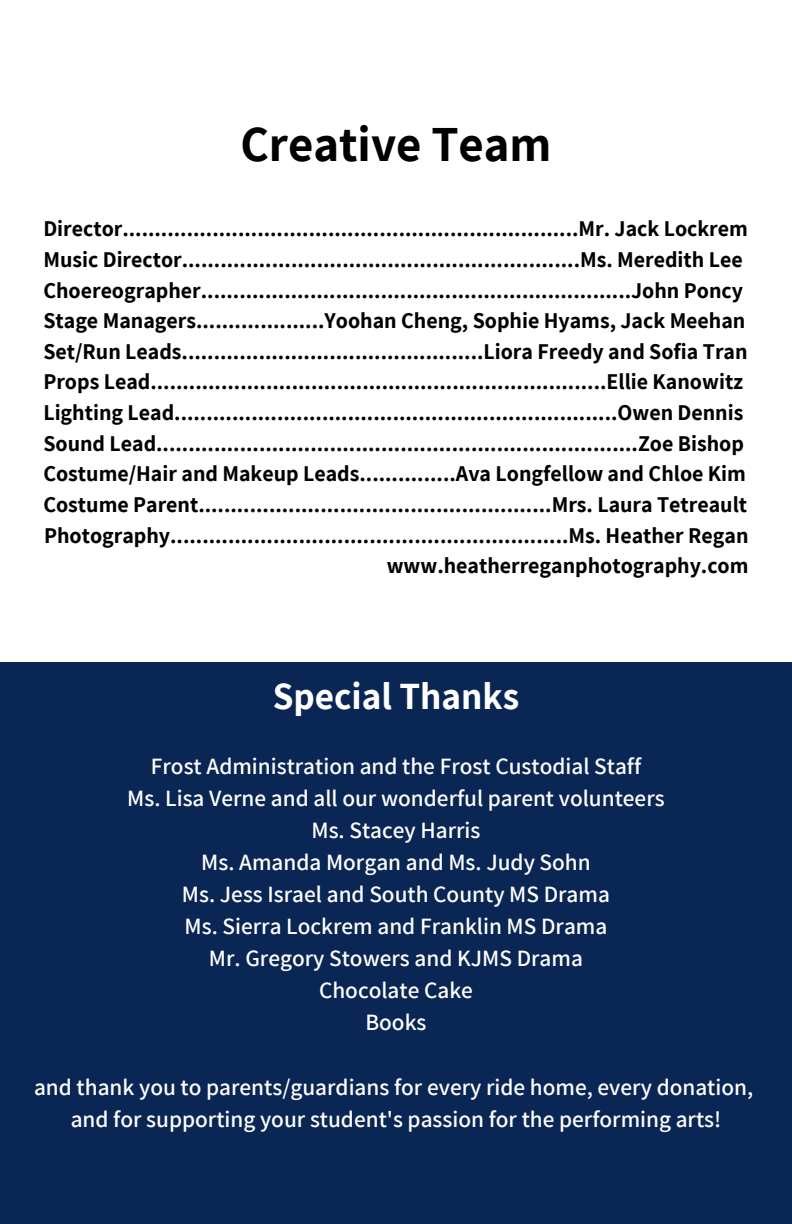
<style>
.page{position:relative;width:792px;height:1224px;background:#fff}
.page>*{position:absolute;margin:0;border:0;box-sizing:border-box;transform-origin:0 0}
.t1{font:700 49.2px "Assistant";color:#000}
.t2{font:700 37.6px "Assistant";color:#fff}
.t3{font:600 23.4px "Assistant";color:#fff}
.t4{font:700 22px/30.6px "Assistant";color:#000;text-align:right}
</style>
<div class="page">
<div style="left:0;top:663px;width:792px;height:561px;background:#0a2654"></div>
<h1 class="t1" style="left:240px;top:111px;width:313px">Creative Team</h1>
<p class="t4" style="left:43px;top:213px;width:706px">Director.......................................................................Mr. Jack Lockrem</p>
<p class="t4" style="left:43px;top:244px;width:701px">Music Director..............................................................Ms. Meredith Lee</p>
<p class="t4" style="left:43px;top:274px;width:701px">Choereographer...................................................................John Poncy</p>
<p class="t4" style="left:43px;top:305px;width:704px">Stage Managers....................Yoohan Cheng, Sophie Hyams, Jack Meehan</p>
<p class="t4" style="left:43px;top:335px;width:706px">Set/Run Leads...............................................Liora Freedy and Sofia Tran</p>
<p class="t4" style="left:43px;top:366px;width:701px">Props Lead.......................................................................Ellie Kanowitz</p>
<p class="t4" style="left:43px;top:397px;width:702px">Lighting Lead.....................................................................Owen Dennis</p>
<p class="t4" style="left:43px;top:427px;width:702px">Sound Lead...........................................................................Zoe Bishop</p>
<p class="t4" style="left:43px;top:458px;width:704px">Costume/Hair and Makeup Leads...............Ava Longfellow and Chloe Kim</p>
<p class="t4" style="left:43px;top:489px;width:705px">Costume Parent.......................................................Mrs. Laura Tetreault</p>
<p class="t4" style="left:44px;top:519px;width:706px">Photography..............................................................Ms. Heather Regan www.heatherreganphotography.com</p>
<h2 class="t2" style="left:273px;top:670px;width:248px">Special Thanks</h2>
<p class="t3" style="left:151px;top:750px;width:492px">Frost Administration and the Frost Custodial Staff</p>
<p class="t3" style="left:127px;top:782px;width:539px">Ms. Lisa Verne and all our wonderful parent volunteers</p>
<p class="t3" style="left:311px;top:814px;width:171px">Ms. Stacey Harris</p>
<p class="t3" style="left:201px;top:846px;width:391px">Ms. Amanda Morgan and Ms. Judy Sohn</p>
<p class="t3" style="left:182px;top:878px;width:430px">Ms. Jess Israel and South County MS Drama</p>
<p class="t3" style="left:185px;top:910px;width:424px">Ms. Sierra Lockrem and Franklin MS Drama</p>
<p class="t3" style="left:209px;top:942px;width:376px">Mr. Gregory Stowers and KJMS Drama</p>
<p class="t3" style="left:319px;top:974px;width:155px">Chocolate Cake</p>
<p class="t3" style="left:365px;top:1006px;width:63px">Books</p>
<p class="t3" style="left:34px;top:1071px;width:721px">and thank you to parents/guardians for every ride home, every donation,</p>
<p class="t3" style="left:71px;top:1103px;width:652px">and for supporting your student's passion for the performing arts!</p>
</div>
